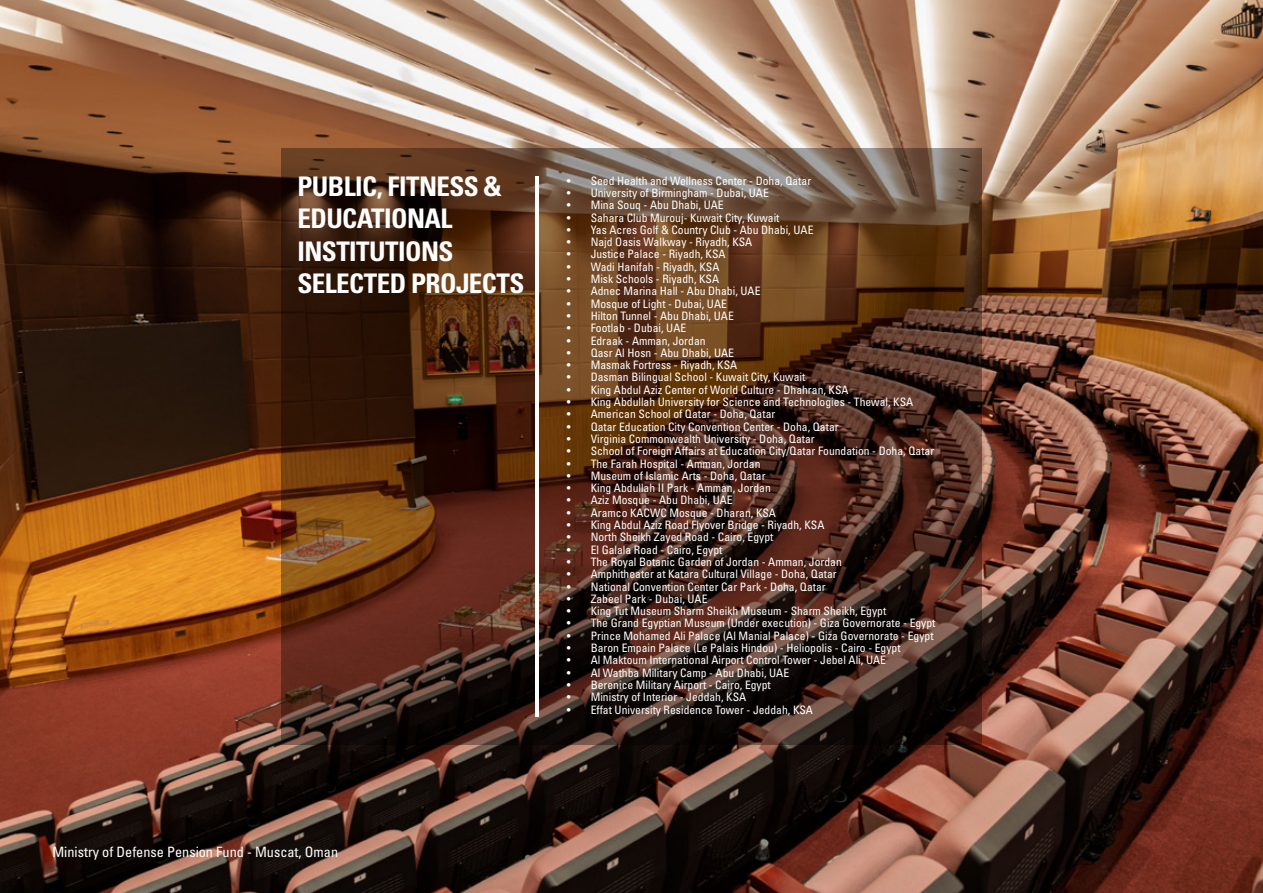
<style>
.page{position:relative;width:1263px;height:893px;background:#fff}
.page>*{position:absolute;margin:0;border:0;box-sizing:border-box;transform-origin:0 0}
.t1{font:700 condensed 27px/32.4px "Univers LT Std";letter-spacing:-.02em;color:#fff}
.t2{font:condensed 14.25px "Univers LT Std";color:#fff}
.t3{font:condensed 11.7px "Univers LT Std";color:#fff}
</style>
<div class="page">
<img style="left:0;top:0;width:1263px;height:893px">
<svg style="left:281px;top:148px;width:701px;height:597px;background:#4d2d1c"></svg>
<hr style="left:535px;top:176px;width:3px;height:541px;background:#fff">
<h1 class="t1" style="left:297px;top:170px;width:228px">PUBLIC, FITNESS &amp;<br>EDUCATIONAL<br>INSTITUTIONS<br>SELECTED PROJECTS</h1>
<p class="t3" style="left:567px;top:173px;width:246px">• Seed Health and Wellness Center - Doha, Qatar</p>
<p class="t3" style="left:567px;top:185px;width:203px">• University of Birmingham - Dubai, UAE</p>
<p class="t3" style="left:567px;top:198px;width:158px">• Mina Souq - Abu Dhabi, UAE</p>
<p class="t3" style="left:567px;top:210px;width:214px">• Sahara Club Murouj- Kuwait City, Kuwait</p>
<p class="t3" style="left:567px;top:222px;width:248px">• Yas Acres Golf &amp; Country Club - Abu Dhabi, UAE</p>
<p class="t3" style="left:567px;top:235px;width:187px">• Najd Oasis Walkway - Riyadh, KSA</p>
<p class="t3" style="left:567px;top:247px;width:160px">• Justice Palace - Riyadh, KSA</p>
<p class="t3" style="left:567px;top:259px;width:154px">• Wadi Hanifah - Riyadh, KSA</p>
<p class="t3" style="left:567px;top:271px;width:154px">• Misk Schools - Riyadh, KSA</p>
<p class="t3" style="left:567px;top:284px;width:195px">• Adnec Marina Hall - Abu Dhabi, UAE</p>
<p class="t3" style="left:567px;top:296px;width:161px">• Mosque of Light - Dubai, UAE</p>
<p class="t3" style="left:567px;top:308px;width:168px">• Hilton Tunnel - Abu Dhabi, UAE</p>
<p class="t3" style="left:567px;top:321px;width:121px">• Footlab - Dubai, UAE</p>
<p class="t3" style="left:567px;top:333px;width:140px">• Edraak - Amman, Jordan</p>
<p class="t3" style="left:567px;top:345px;width:169px">• Qasr Al Hosn - Abu Dhabi, UAE</p>
<p class="t3" style="left:567px;top:358px;width:172px">• Masmak Fortress - Riyadh, KSA</p>
<p class="t3" style="left:567px;top:370px;width:240px">• Dasman Bilingual School - Kuwait City, Kuwait</p>
<p class="t3" style="left:567px;top:382px;width:283px">• King Abdul Aziz Center of World Culture - Dhahran, KSA</p>
<p class="t3" style="left:567px;top:394px;width:348px">• King Abdullah University for Science and Technologies - Thewal, KSA</p>
<p class="t3" style="left:567px;top:407px;width:210px">• American School of Qatar - Doha, Qatar</p>
<p class="t3" style="left:567px;top:419px;width:273px">• Qatar Education City Convention Center - Doha, Qatar</p>
<p class="t3" style="left:567px;top:431px;width:249px">• Virginia Commonwealth University - Doha, Qatar</p>
<p class="t3" style="left:567px;top:444px;width:369px">• School of Foreign Affairs at Education City/Qatar Foundation - Doha, Qatar</p>
<p class="t3" style="left:567px;top:456px;width:195px">• The Farah Hospital - Amman, Jordan</p>
<p class="t3" style="left:567px;top:468px;width:200px">• Museum of Islamic Arts - Doha, Qatar</p>
<p class="t3" style="left:567px;top:481px;width:205px">• King Abdullah II Park - Amman, Jordan</p>
<p class="t3" style="left:567px;top:493px;width:167px">• Aziz Mosque - Abu Dhabi, UAE</p>
<p class="t3" style="left:567px;top:505px;width:211px">• Aramco KACWC Mosque - Dharan, KSA</p>
<p class="t3" style="left:567px;top:517px;width:259px">• King Abdul Aziz Road Flyover Bridge - Riyadh, KSA</p>
<p class="t3" style="left:567px;top:530px;width:208px">• North Sheikh Zayed Road - Cairo, Egypt</p>
<p class="t3" style="left:567px;top:542px;width:157px">• El Galala Road - Cairo, Egypt</p>
<p class="t3" style="left:567px;top:554px;width:276px">• The Royal Botanic Garden of Jordan - Amman, Jordan</p>
<p class="t3" style="left:567px;top:567px;width:271px">• Amphitheater at Katara Cultural Village - Doha, Qatar</p>
<p class="t3" style="left:567px;top:579px;width:260px">• National Convention Center Car Park - Doha, Qatar</p>
<p class="t3" style="left:567px;top:591px;width:142px">• Zabeel Park - Dubai, UAE</p>
<p class="t3" style="left:567px;top:604px;width:321px">• King Tut Museum Sharm Sheikh Museum - Sharm Sheikh, Egypt</p>
<p class="t3" style="left:567px;top:616px;width:370px">• The Grand Egyptian Museum (Under execution) - Giza Governorate - Egypt</p>
<p class="t3" style="left:567px;top:628px;width:368px">• Prince Mohamed Ali Palace (Al Manial Palace) - Giza Governorate - Egypt</p>
<p class="t3" style="left:567px;top:640px;width:335px">• Baron Empain Palace (Le Palais Hindou) - Heliopolis - Cairo - Egypt</p>
<p class="t3" style="left:567px;top:653px;width:321px">• Al Maktoum International Airport Control Tower - Jebel Ali, UAE</p>
<p class="t3" style="left:567px;top:665px;width:224px">• Al Wathba Military Camp - Abu Dhabi, UAE</p>
<p class="t3" style="left:567px;top:677px;width:205px">• Berenice Military Airport - Cairo, Egypt</p>
<p class="t3" style="left:567px;top:690px;width:181px">• Ministry of Interior - Jeddah, KSA</p>
<p class="t3" style="left:567px;top:702px;width:248px">• Effat University Residence Tower - Jeddah, KSA</p>
<p class="t2" style="left:52px;top:842px;width:287px">Ministry of Defense Pension Fund - Muscat, Oman</p>
</div>
